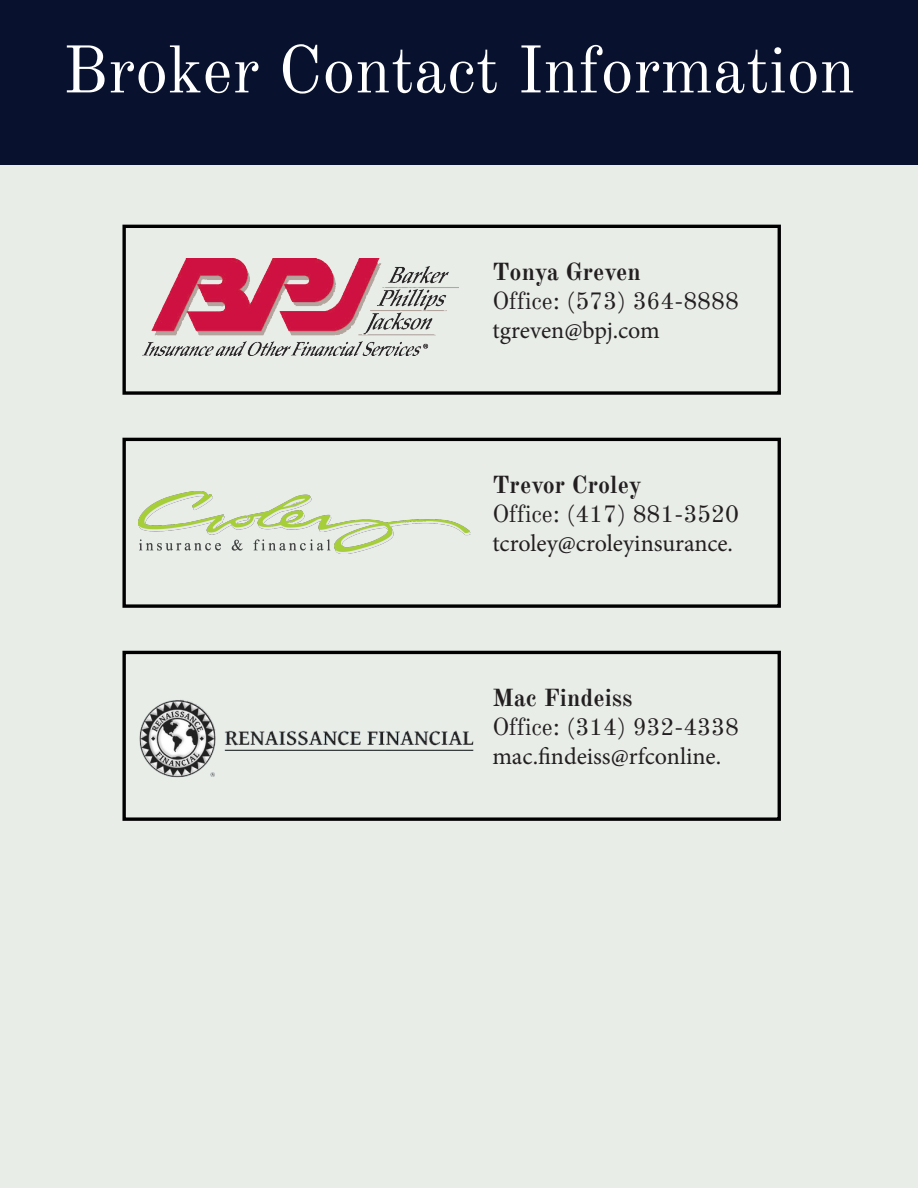
<style>
.page{position:relative;width:918px;height:1188px;background:#fff}
.page>*{position:absolute;margin:0;border:0;box-sizing:border-box;transform-origin:0 0}
.t1{font:66px "Old Standard TT";color:#fff}
.t2{font:24px "Minion Pro";color:#231f20}
.t3{font:24px "Old Standard TT";color:#231f20}
.t4{font:700 24px "Old Standard TT";color:#231f20}
</style>
<div class="page">
<div style="left:0;top:164px;width:918px;height:1024px;background:#e8ede8"></div>
<div style="left:0;top:0;width:918px;height:164px;background:#08122f"></div>
<img style="left:143px;top:258px;width:316px;height:97px">
<div style="left:122px;top:225px;width:659px;height:170px;border:3px solid #000"></div>
<div style="left:122px;top:438px;width:659px;height:170px;border:3px solid #000"></div>
<img style="left:138px;top:492px;width:332px;height:62px">
<div style="left:122px;top:651px;width:659px;height:170px;border:3px solid #000"></div>
<img style="left:139px;top:699px;width:335px;height:79px">
<p class="t1" style="left:63px;top:30px;width:794px">Broker Contact Information</p>
<p class="t4" style="left:492px;top:257px;width:150px">Tonya Greven</p>
<p class="t3" style="left:492px;top:286px;width:248px">Office: (573) 364-8888</p>
<p class="t2" style="left:492px;top:314px;width:169px">tgreven@bpj.com</p>
<p class="t4" style="left:492px;top:470px;width:151px">Trevor Croley</p>
<p class="t3" style="left:492px;top:499px;width:248px">Office: (417) 881-3520</p>
<p class="t2" style="left:492px;top:527px;width:242px">tcroley@croleyinsurance.</p>
<p class="t4" style="left:492px;top:684px;width:142px">Mac Findeiss</p>
<p class="t3" style="left:492px;top:712px;width:248px">Office: (314) 932-4338</p>
<p class="t2" style="left:492px;top:740px;width:230px">mac.findeiss@rfconline.</p>
</div>
